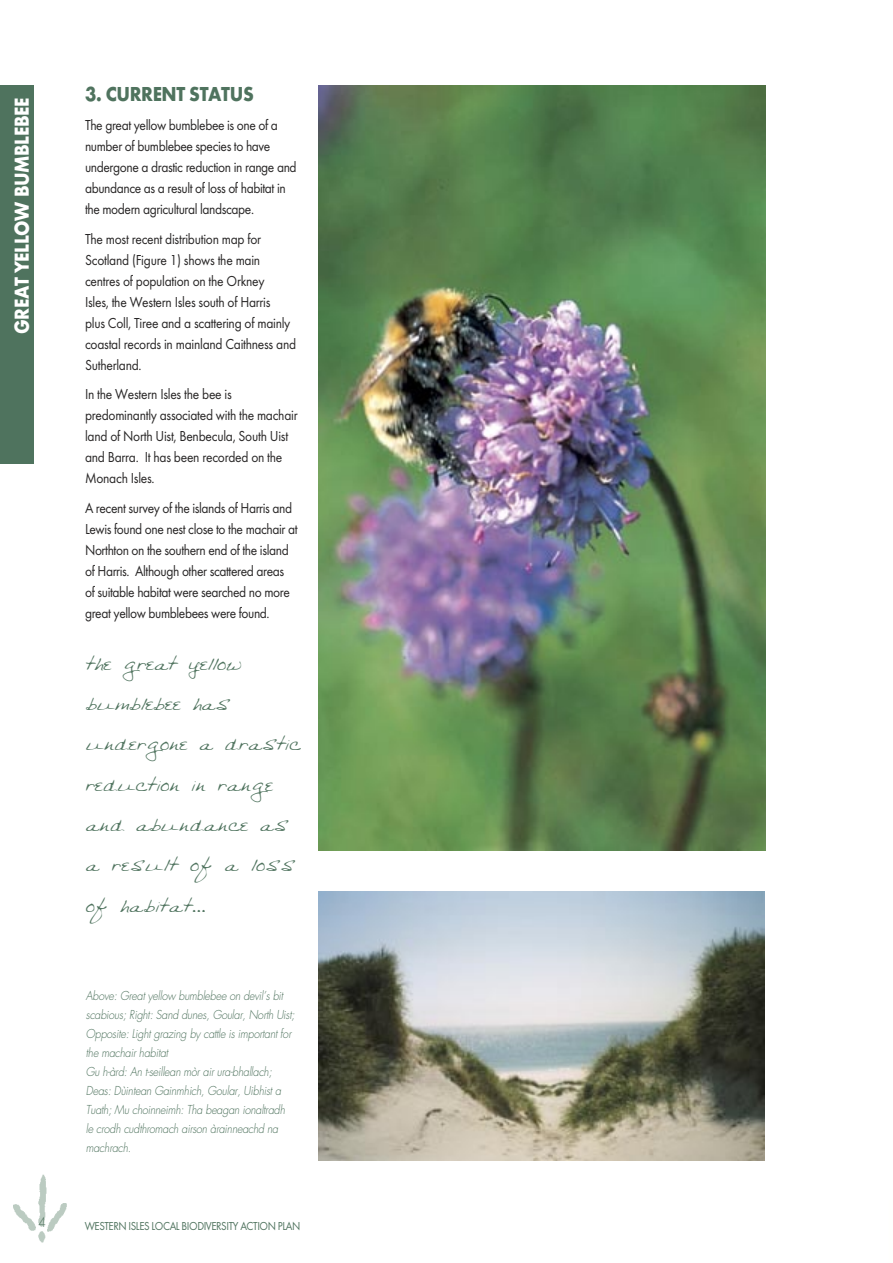
<style>
.page{position:relative;width:893px;height:1263px;background:#fff}
.page>*{position:absolute;margin:0;border:0;box-sizing:border-box;transform-origin:0 0}
.quote{font:22.5px/40.3px "Bethanys Hand";letter-spacing:-.04em;color:#4f735e}
.t1{font:700 21px "Futura T";letter-spacing:-.02em;color:#fff;scale:.9 1}
.Head_1{font:700 21px "Futura T";letter-spacing:-.02em;color:#4f735e;scale:.9 1}
.Body_text{font:15px/21px "Futura T";letter-spacing:-.03em;color:#272525;scale:.9 1}
.t2{font:300 15px "Futura T";color:#4f735e;scale:.9 1}
.captions{font:italic 300 12px/19px "Futura";letter-spacing:-.02em;color:#4f735e;scale:.9 1}
.t3{font:12px "Futura T";letter-spacing:-.04em;color:#4f735e;scale:.9 1}
</style>
<div class="page">
<img style="left:602px;top:336px;width:164px;height:825px">
<img style="left:14px;top:1175px;width:53px;height:67px">
<div style="left:0;top:85px;width:34px;height:379px;background:#4f735e"></div>
<img style="left:319px;top:85px;width:446px;height:765px">
<img style="left:319px;top:891px;width:445px;height:269px">
<h2 class="t1" style="left:9px;top:334px;width:264px;rotate:-90deg">GREAT YELLOW BUMBLEBEE</h2>
<p class="Head_1" style="left:85px;top:81px;width:189px">3. CURRENT STATUS</p>
<p class="Body_text" style="left:85px;top:115px;width:237px">The great yellow bumblebee is one of a number of bumblebee species to have undergone a drastic reduction in range and abundance as a result of loss of habitat in the modern agricultural landscape.</p>
<p class="Body_text" style="left:85px;top:228px;width:236px">The most recent distribution map for Scotland (Figure 1) shows the main centres of population on the Orkney<br>Isles, the Western Isles south of Harris<br>plus Coll, Tiree and a scattering of mainly coastal records in mainland Caithness and Sutherland.</p>
<p class="Body_text" style="left:85px;top:384px;width:238px">In the Western Isles the bee is predominantly associated with the machair land of North Uist, Benbecula, South Uist and Barra. It has been recorded on the Monach Isles.</p>
<p class="Body_text" style="left:85px;top:497px;width:238px">A recent survey of the islands of Harris and Lewis found one nest close to the machair at Northton on the southern end of the island of Harris. Although other scattered areas of suitable habitat were searched no more great yellow bumblebees were found.</p>
<p class="quote" style="left:85px;top:642px;width:218px">the great yellow bumblebee has undergone a drastic reduction in range and abundance as a result of a loss of habitat…</p>
<p class="captions" style="left:86px;top:986px;width:234px">Above: Great yellow bumblebee on devil’s bit scabious; Right: Sand dunes, Goular, North Uist;</p>
<p class="captions" style="left:86px;top:1024px;width:230px">Opposite: Light grazing by cattle is important for the machair habitat</p>
<p class="captions" style="left:86px;top:1062px;width:208px">Gu h-àrd: An t-seillean mòr air ura-bhallach;</p>
<p class="captions" style="left:86px;top:1081px;width:223px">Deas: Dùintean Gainmhich, Goular, Uibhist a Tuath; Mu choinneimh: Tha beagan ionaltradh le crodh cudthromach airson àrainneachd na machrach.</p>
<p class="t2" style="left:38px;top:1213px;width:10px">4</p>
<p class="t3" style="left:85px;top:1219px;width:241px">WESTERN ISLES LOCAL BIODIVERSITY ACTION PLAN</p>
</div>
